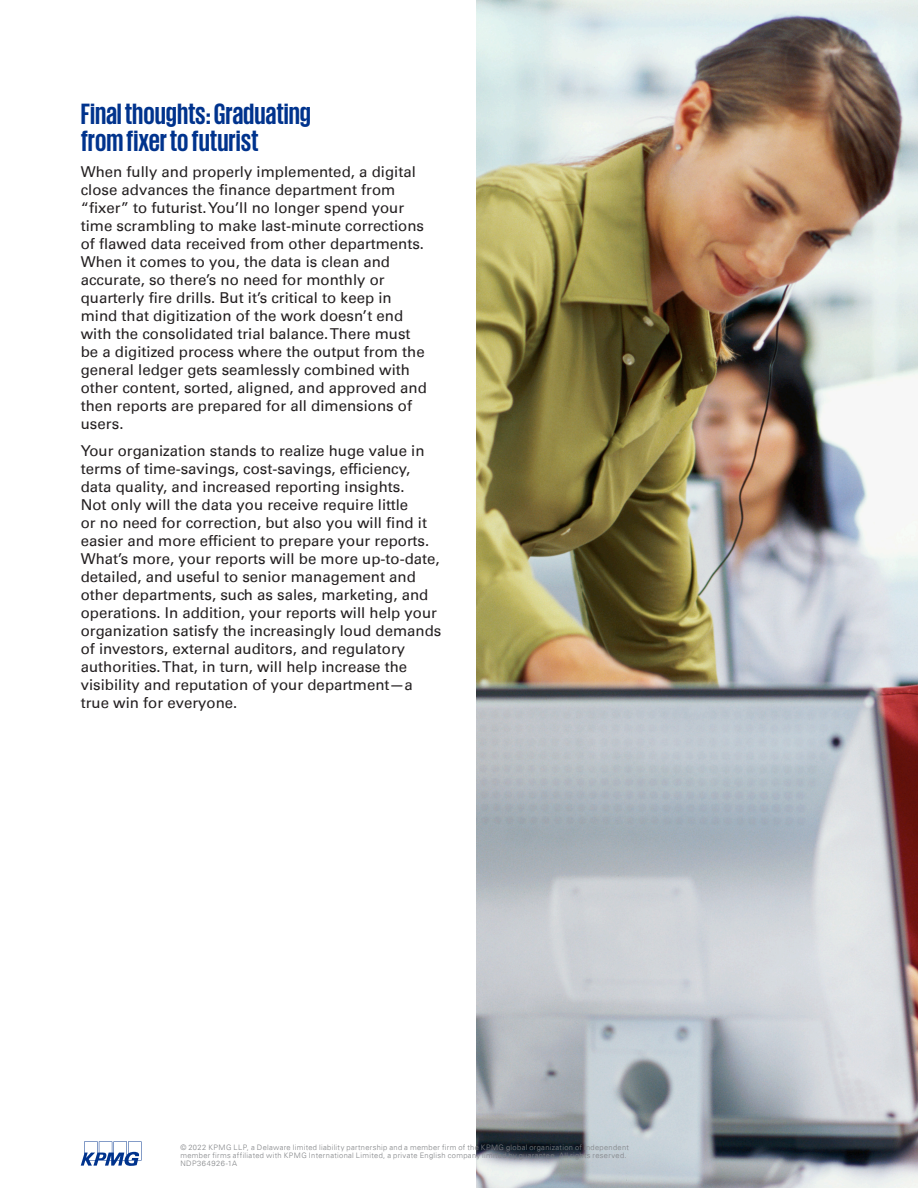
<style>
.page{position:relative;width:918px;height:1188px;background:#fff}
.page>*{position:absolute;margin:0;border:0;box-sizing:border-box;transform-origin:0 0}
.t1{font:700 30px/27px "KPMG";color:#00338d}
.t2{font:15px/18px "Univers 55 Roman";color:#231f20}
.t3{font:300 7.5px/8.1px "Univers 45";letter-spacing:.045em;color:#808285}
</style>
<div class="page">
<svg style="left:81px;top:1141px;width:61px;height:25px"></svg>
<img style="left:476px;top:0;width:442px;height:1188px">
<h1 class="t1" style="left:81px;top:100px;width:232px">Final thoughts: Graduating from fixer to futurist</h1>
<p class="t2" style="left:81px;top:163px;width:348px">When fully and properly implemented, a digital close advances the finance department from “fixer” to futurist. You’ll no longer spend your time scrambling to make last-minute corrections of flawed data received from other departments.<br>When it comes to you, the data is clean and accurate, so there’s no need for monthly or quarterly fire drills. But it’s critical to keep in mind that digitization of the work doesn’t end with the consolidated trial balance. There must be a digitized process where the output from the general ledger gets seamlessly combined with other content, sorted, aligned, and approved and then reports are prepared for all dimensions of users.</p>
<p class="t2" style="left:81px;top:442px;width:362px">Your organization stands to realize huge value in terms of time-savings, cost-savings, efficiency, data quality, and increased reporting insights.<br>Not only will the data you receive require little<br>or no need for correction, but also you will find it easier and more efficient to prepare your reports.<br>What’s more, your reports will be more up-to-date, detailed, and useful to senior management and other departments, such as sales, marketing, and operations. In addition, your reports will help your organization satisfy the increasingly loud demands of investors, external auditors, and regulatory authorities. That, in turn, will help increase the visibility and reputation of your department—a true win for everyone.</p>
<p class="t3" style="left:180px;top:1143px;width:450px">© 2022 KPMG LLP, a Delaware limited liability partnership and a member firm of the KPMG global organization of independent member firms affiliated with KPMG International Limited, a private English company limited by guarantee. All rights reserved.<br>NDP364926-1A</p>
</div>
